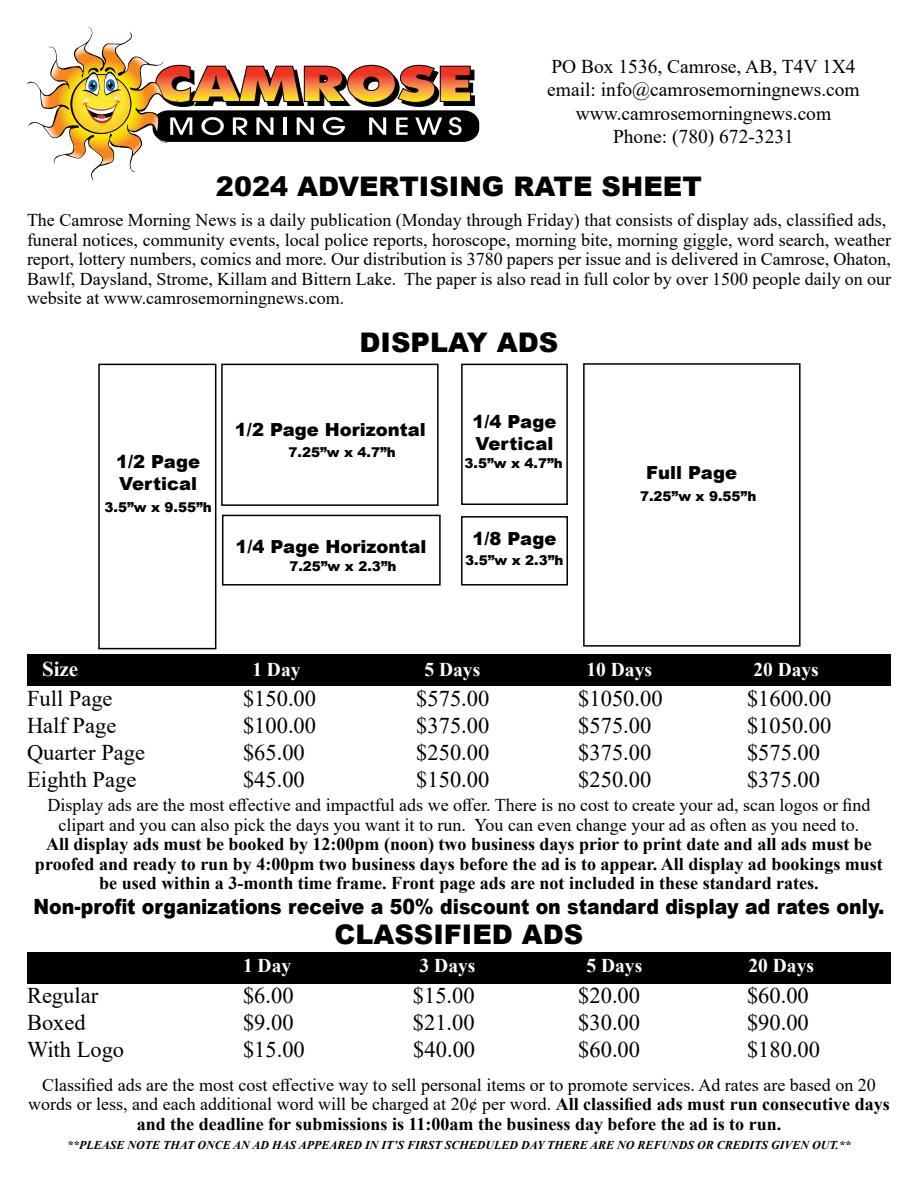
<style>
.page{position:relative;width:918px;height:1188px;background:#fff}
.page>*{position:absolute;margin:0;border:0;box-sizing:border-box;transform-origin:0 0}
.t1{font:900 27px "Arial";color:#000}
.t2{font:22.5px "Times New Roman";color:#000}
.t3{font:900 21px "Arial";color:#000;scale:.9 1}
.t4{font:700 21px "Times New Roman";color:#fff}
.t5{font:19.5px/23.4px "Times New Roman";color:#000;text-align:center}
.t6{font:700 19.5px "Times New Roman";color:#fff}
.t7{font:18px/19.5px "Times New Roman";color:#000;text-align:center}
.t8{font:700 18px/19.5px "Times New Roman";color:#000;text-align:center}
.t9{font:900 18px/21.6px "Arial";color:#000}
.t10{font:900 13.5px "Arial";color:#000}
.t11{font:italic 700 12px "Times New Roman";color:#000}
.s1{font-weight:700}
</style>
<div class="page">
<div style="left:27px;top:654px;width:864px;height:32px;background:#000"></div>
<div style="left:98px;top:364px;width:118px;height:285px;border:2px solid #000"></div>
<div style="left:221px;top:364px;width:218px;height:142px;border:2px solid #000"></div>
<div style="left:222px;top:515px;width:219px;height:71px;border:2px solid #000"></div>
<div style="left:461px;top:516px;width:107px;height:70px;border:2px solid #000"></div>
<div style="left:461px;top:364px;width:107px;height:141px;border:2px solid #000"></div>
<div style="left:583px;top:363px;width:218px;height:284px;border:2px solid #000"></div>
<div style="left:27px;top:952px;width:864px;height:31px;background:#000"></div>
<svg style="left:27px;top:27px;width:452px;height:153px"></svg>
<p class="t5" style="left:547px;top:54px;width:314px">PO Box 1536, Camrose, AB, T4V 1X4 email: info@camrosemorningnews.com www.camrosemorningnews.com<br>Phone: (780) 672-3231</p>
<h1 class="t1" style="left:216px;top:167px;width:487px">2024 ADVERTISING RATE SHEET</h1>
<p class="t7" style="left:27px;top:210px;width:866px;text-align:left">The Camrose Morning News is a daily publication (Monday through Friday) that consists of display ads, classified ads, funeral notices, community events, local police reports, horoscope, morning bite, morning giggle, word search, weather report, lottery numbers, comics and more. Our distribution is 3780 papers per issue and is delivered in Camrose, Ohaton, Bawlf, Daysland, Strome, Killam and Bittern Lake. The paper is also read in full color by over 1500 people daily on our website at www.camrosemorningnews.com.</p>
<p class="t9" style="left:116px;top:450px;width:86px">1/2 Page<br>Vertical</p>
<p class="t10" style="left:105px;top:497px;width:109px">3.5”w x 9.55”h</p>
<h1 class="t1" style="left:360px;top:323px;width:200px">DISPLAY ADS</h1>
<p class="t9" style="left:235px;top:418px;width:192px">1/2 Page Horizontal</p>
<p class="t10" style="left:289px;top:443px;width:109px">7.25”w x 4.7”h</p>
<p class="t9" style="left:236px;top:535px;width:192px">1/4 Page Horizontal</p>
<p class="t10" style="left:289px;top:557px;width:109px">7.25”w x 2.3”h</p>
<p class="t9" style="left:472px;top:410px;width:86px">1/4 Page<br>Vertical</p>
<p class="t10" style="left:465px;top:454px;width:100px">3.5”w x 4.7”h</p>
<p class="t9" style="left:472px;top:527px;width:86px">1/8 Page</p>
<p class="t10" style="left:465px;top:550px;width:100px">3.5”w x 2.3”h</p>
<p class="t9" style="left:646px;top:461px;width:93px">Full Page</p>
<p class="t10" style="left:640px;top:486px;width:118px">7.25”w x 9.55”h</p>
<p class="t4" style="left:42px;top:654px;width:38px">Size</p>
<p class="t6" style="left:252px;top:656px;width:50px">1 Day</p>
<p class="t6" style="left:424px;top:656px;width:57px">5 Days</p>
<p class="t6" style="left:586px;top:656px;width:67px">10 Days</p>
<p class="t6" style="left:753px;top:656px;width:67px">20 Days</p>
<p class="t2" style="left:27px;top:682px;width:87px">Full Page</p>
<p class="t2" style="left:243px;top:682px;width:75px">$150.00</p>
<p class="t2" style="left:416px;top:682px;width:75px">$575.00</p>
<p class="t2" style="left:578px;top:682px;width:86px">$1050.00</p>
<p class="t2" style="left:747px;top:682px;width:86px">$1600.00</p>
<p class="t2" style="left:27px;top:709px;width:91px">Half Page</p>
<p class="t2" style="left:243px;top:709px;width:75px">$100.00</p>
<p class="t2" style="left:416px;top:709px;width:75px">$375.00</p>
<p class="t2" style="left:578px;top:709px;width:75px">$575.00</p>
<p class="t2" style="left:747px;top:709px;width:86px">$1050.00</p>
<p class="t2" style="left:27px;top:736px;width:120px">Quarter Page</p>
<p class="t2" style="left:243px;top:736px;width:63px">$65.00</p>
<p class="t2" style="left:416px;top:736px;width:75px">$250.00</p>
<p class="t2" style="left:578px;top:736px;width:75px">$375.00</p>
<p class="t2" style="left:747px;top:736px;width:75px">$575.00</p>
<p class="t2" style="left:27px;top:763px;width:111px">Eighth Page</p>
<p class="t2" style="left:243px;top:763px;width:63px">$45.00</p>
<p class="t2" style="left:416px;top:763px;width:75px">$150.00</p>
<p class="t2" style="left:578px;top:763px;width:75px">$250.00</p>
<p class="t2" style="left:747px;top:763px;width:75px">$375.00</p>
<p class="t7" style="left:47px;top:795px;width:825px">Display ads are the most effective and impactful ads we offer. There is no cost to create your ad, scan logos or find clipart and you can also pick the days you want it to run. You can even change your ad as often as you need to.</p>
<p class="t8" style="left:35px;top:834px;width:849px">All display ads must be booked by 12:00pm (noon) two business days prior to print date and all ads must be proofed and ready to run by 4:00pm two business days before the ad is to appear. All display ad bookings must be used within a 3-month time frame. Front page ads are not included in these standard rates.</p>
<p class="t3" style="left:34px;top:891px;width:947px">Non-profit organizations receive a 50% discount on standard display ad rates only.</p>
<h1 class="t1" style="left:334px;top:915px;width:251px">CLASSIFIED ADS</h1>
<p class="t6" style="left:243px;top:952px;width:50px">1 Day</p>
<p class="t6" style="left:420px;top:952px;width:57px">3 Days</p>
<p class="t6" style="left:586px;top:952px;width:57px">5 Days</p>
<p class="t6" style="left:748px;top:952px;width:67px">20 Days</p>
<p class="t2" style="left:27px;top:980px;width:73px">Regular</p>
<p class="t2" style="left:243px;top:980px;width:52px">$6.00</p>
<p class="t2" style="left:413px;top:980px;width:63px">$15.00</p>
<p class="t2" style="left:578px;top:980px;width:63px">$20.00</p>
<p class="t2" style="left:747px;top:980px;width:63px">$60.00</p>
<p class="t2" style="left:27px;top:1007px;width:60px">Boxed</p>
<p class="t2" style="left:243px;top:1007px;width:52px">$9.00</p>
<p class="t2" style="left:413px;top:1007px;width:63px">$21.00</p>
<p class="t2" style="left:578px;top:1007px;width:63px">$30.00</p>
<p class="t2" style="left:747px;top:1007px;width:63px">$90.00</p>
<p class="t2" style="left:27px;top:1034px;width:99px">With Logo</p>
<p class="t2" style="left:243px;top:1034px;width:63px">$15.00</p>
<p class="t2" style="left:413px;top:1034px;width:63px">$40.00</p>
<p class="t2" style="left:578px;top:1034px;width:63px">$60.00</p>
<p class="t2" style="left:747px;top:1034px;width:75px">$180.00</p>
<p class="t7" style="left:28px;top:1074px;width:863px">Classified ads are the most cost effective way to sell personal items or to promote services. Ad rates are based on 20 words or less, and each additional word will be charged at 20¢ per word. <span class="s1">All classified ads must run consecutive days and the deadline for submissions is 11:00am the business day before the ad is to run.</span></p>
<p class="t11" style="left:67px;top:1137px;width:785px">**PLEASE NOTE THAT ONCE AN AD HAS APPEARED IN IT’S FIRST SCHEDULED DAY THERE ARE NO REFUNDS OR CREDITS GIVEN OUT.**</p>
</div>
